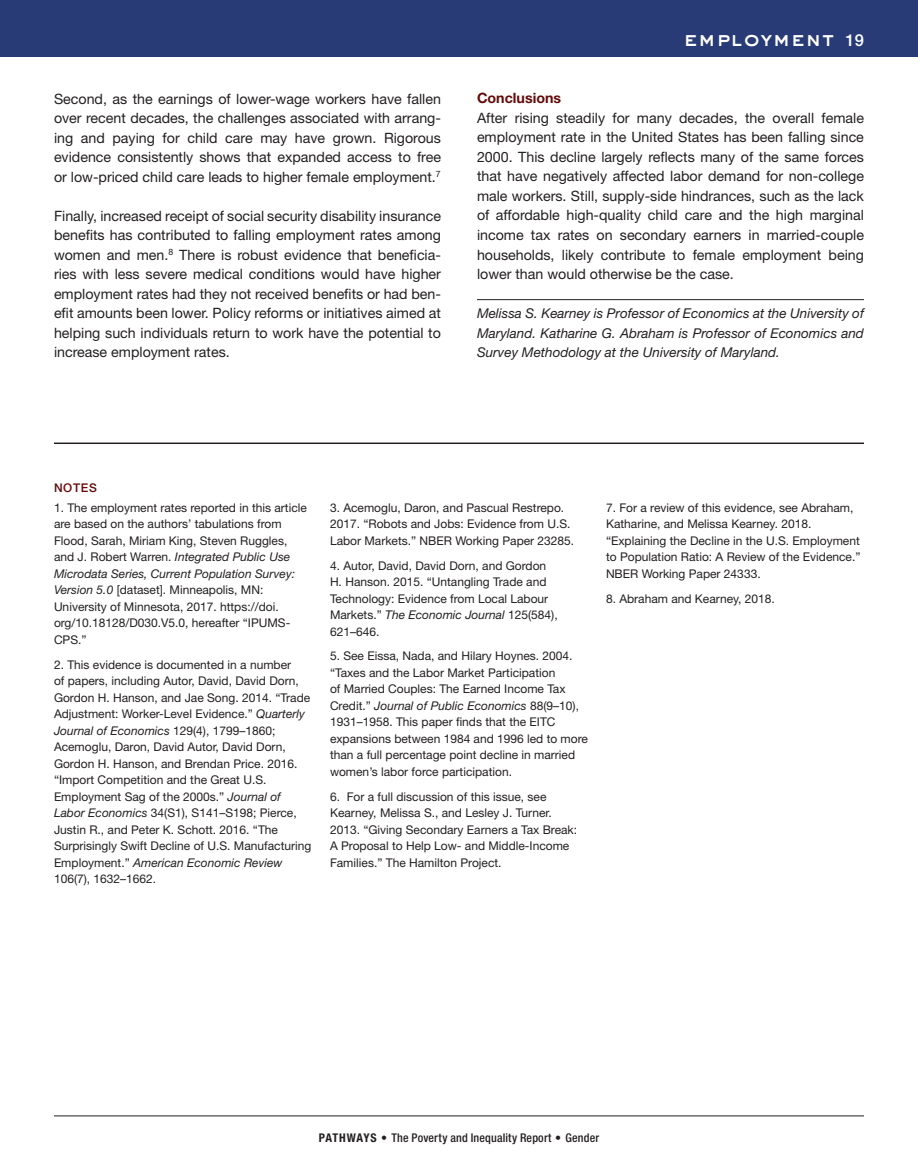
<style>
.page{position:relative;width:918px;height:1175px;background:#fff}
.page>*{position:absolute;margin:0;border:0;box-sizing:border-box;transform-origin:0 0}
.t1{font:21px "AT Sackers Heavy Gothic";color:#fff}
.Main_txt_space{font:14.25px/19.5px "Helvetica Neue";color:#231f20;text-align:justify}
.Main_txt_no_space{font:14.25px/19.5px "Helvetica Neue";color:#231f20;text-align:justify}
.text_sub{font:700 14.25px "Helvetica Neue";color:#640b0a}
.author_bio{font:italic 13.5px/19.5px "Helvetica Neue";color:#231f20;text-align:justify}
.resources{font:12px/16.5px "Helvetica Neue";color:#231f20}
.t2{font:500 condensed 12px "Helvetica Neue";letter-spacing:.015em;color:#231f20}
.note_head{font:500 12px "Helvetica Neue";letter-spacing:.055em;color:#640b0a}
.s1{font-family:"Helvetica Neue";font-weight:500;font-size:16.5px}
.s2{font-style:italic}
.s3{font-weight:700}
</style>
<div class="page">
<div style="left:0;top:0;width:918px;height:57px;background:#283b77"></div>
<hr style="left:54px;top:1115px;width:810px;height:1px;background:#231f20">
<hr style="left:477px;top:299px;width:387px;height:1px;background:#231f20">
<hr style="left:54px;top:442px;width:810px;height:2px;background:#231f20">
<p class="Main_txt_space" style="left:54px;top:88px;width:389px">Second, as the earnings of lower-wage workers have fallen over recent decades, the challenges associated with arrang&shy;ing and paying for child care may have grown. Rigorous evidence consistently shows that expanded access to free or low-priced child care leads to higher female employment.<sup>7</sup></p>
<p class="Main_txt_space" style="left:54px;top:205px;width:389px">Finally, increased receipt of social security disability insurance benefits has contributed to falling employment rates among women and men.<sup>8</sup> There is robust evidence that beneficia&shy;ries with less severe medical conditions would have higher employment rates had they not received benefits or had ben&shy;efit amounts been lower. Policy reforms or initiatives aimed at helping such individuals return to work have the potential to increase employment rates.</p>
<p class="t1" style="left:684px;top:24px;width:182px">employment <span class="s1">19</span></p>
<p class="text_sub" style="left:477px;top:89px;width:86px">Conclusions</p>
<p class="Main_txt_no_space" style="left:477px;top:108px;width:389px">After rising steadily for many decades, the overall female employment rate in the United States has been falling since 2000. This decline largely reflects many of the same forces that have negatively affected labor demand for non-college male workers. Still, supply-side hindrances, such as the lack of affordable high-quality child care and the high marginal income tax rates on secondary earners in married-couple households, likely contribute to female employment being lower than would otherwise be the case.</p>
<p class="author_bio" style="left:477px;top:303px;width:389px">Melissa S. Kearney is Professor of Economics at the University of Maryland. Katharine G. Abraham is Professor of Economics and Survey Methodology at the University of Maryland.</p>
<p class="note_head" style="left:54px;top:481px;width:44px">NOTES</p>
<p class="resources" style="left:54px;top:499px;width:254px">1. The employment rates reported in this article are based on the authors’ tabulations from Flood, Sarah, Miriam King, Steven Ruggles, and J. Robert Warren. <span class="s2">Integrated Public Use Microdata Series, Current Population Survey:<br>Version 5.0</span> [dataset]. Minneapolis, MN:<br>University of Minnesota, 2017. https://doi. org/10.18128/D030.V5.0, hereafter “IPUMS-CPS.”</p>
<p class="resources" style="left:54px;top:656px;width:259px">2. This evidence is documented in a number<br>of papers, including Autor, David, David Dorn, Gordon H. Hanson, and Jae Song. 2014. “Trade Adjustment: Worker-Level Evidence.” <span class="s2">Quarterly Journal of Economics</span> 129(4), 1799–1860; Acemoglu, Daron, David Autor, David Dorn, Gordon H. Hanson, and Brendan Price. 2016. “Import Competition and the Great U.S.<br>Employment Sag of the 2000s.” <span class="s2">Journal of Labor Economics</span> 34(S1), S141–S198; Pierce, Justin R., and Peter K. Schott. 2016. “The Surprisingly Swift Decline of U.S. Manufacturing Employment.” <span class="s2">American Economic Review </span>106(7), 1632–1662.</p>
<p class="resources" style="left:330px;top:499px;width:246px">3. Acemoglu, Daron, and Pascual Restrepo.<br>2017. “Robots and Jobs: Evidence from U.S.<br>Labor Markets.” NBER Working Paper 23285.</p>
<p class="resources" style="left:330px;top:557px;width:229px">4. Autor, David, David Dorn, and Gordon H. Hanson. 2015. “Untangling Trade and Technology: Evidence from Local Labour Markets.” <span class="s2">The Economic Journal</span> 125(584), 621–646.</p>
<p class="resources" style="left:330px;top:647px;width:259px">5. See Eissa, Nada, and Hilary Hoynes. 2004. “Taxes and the Labor Market Participation<br>of Married Couples: The Earned Income Tax Credit.” <span class="s2">Journal of Public Economics</span> 88(9–10), 1931–1958. This paper finds that the EITC expansions between 1984 and 1996 led to more than a full percentage point decline in married women’s labor force participation.</p>
<p class="resources" style="left:330px;top:788px;width:249px">6. For a full discussion of this issue, see Kearney, Melissa S., and Lesley J. Turner.<br>2013. “Giving Secondary Earners a Tax Break:<br>A Proposal to Help Low- and Middle-Income Families.” The Hamilton Project.</p>
<p class="resources" style="left:606px;top:499px;width:256px">7. For a review of this evidence, see Abraham, Katharine, and Melissa Kearney. 2018. “Explaining the Decline in the U.S. Employment to Population Ratio: A Review of the Evidence.” NBER Working Paper 24333.</p>
<p class="resources" style="left:606px;top:590px;width:170px">8. Abraham and Kearney, 2018.</p>
<p class="t2" style="left:319px;top:1130px;width:282px"><span class="s3">PATHWAYS •</span> The Poverty and Inequality Report <span class="s3">•</span> Gender</p>
</div>
